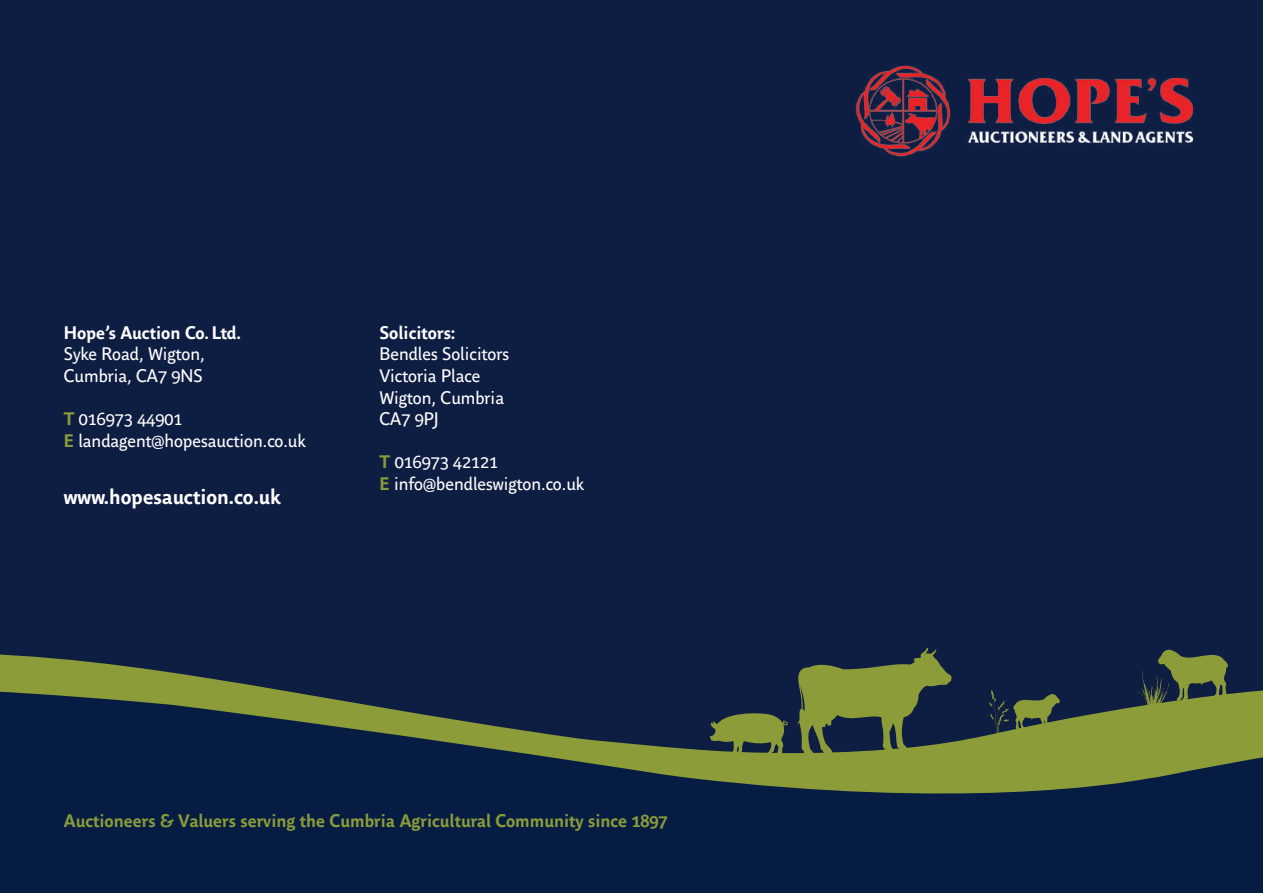
<style>
.page{position:relative;width:1263px;height:893px;background:#0e1d42}
.page>*{position:absolute;margin:0;border:0;box-sizing:border-box;transform-origin:0 0}
.t1{font:700 21px "Parisine Office Std";color:#fff}
.t2{font:18px/21.6px "Parisine Office Std";color:#fff}
.t3{font:700 18px "Parisine Office Std";color:#8a9b39}
.t4{font:700 18px "Parisine Office Std";color:#fff}
.s1{font-weight:700;color:#8a9b39}
</style>
<div class="page">
<svg style="left:0;top:647px;width:1228px;height:41px"></svg>
<svg style="left:0;top:688px;width:1263px;height:106px"></svg>
<div style="left:0;top:872px;width:1263px;height:21px;background:#061c43"></div>
<img style="left:855px;top:65px;width:339px;height:93px">
<p class="t4" style="left:64px;top:322px;width:179px">Hope’s Auction Co. Ltd.</p>
<p class="t2" style="left:64px;top:344px;width:142px">Syke Road, Wigton,<br>Cumbria, CA7 9NS</p>
<p class="t2" style="left:64px;top:409px;width:243px"><span class="s1">T</span> 016973 44901<br><span class="s1">E</span> landagent@hopesauction.co.uk</p>
<p class="t1" style="left:64px;top:484px;width:219px">www.hopesauction.co.uk</p>
<p class="t4" style="left:379px;top:322px;width:77px">Solicitors:</p>
<p class="t2" style="left:379px;top:344px;width:131px">Bendles Solicitors<br>Victoria Place<br>Wigton, Cumbria<br>CA7 9PJ</p>
<p class="t2" style="left:379px;top:452px;width:206px"><span class="s1">T</span> 016973 42121<br><span class="s1">E</span> info@bendleswigton.co.uk</p>
<p class="t3" style="left:64px;top:810px;width:605px">Auctioneers &amp; Valuers serving the Cumbria Agricultural Community since 1897</p>
</div>
